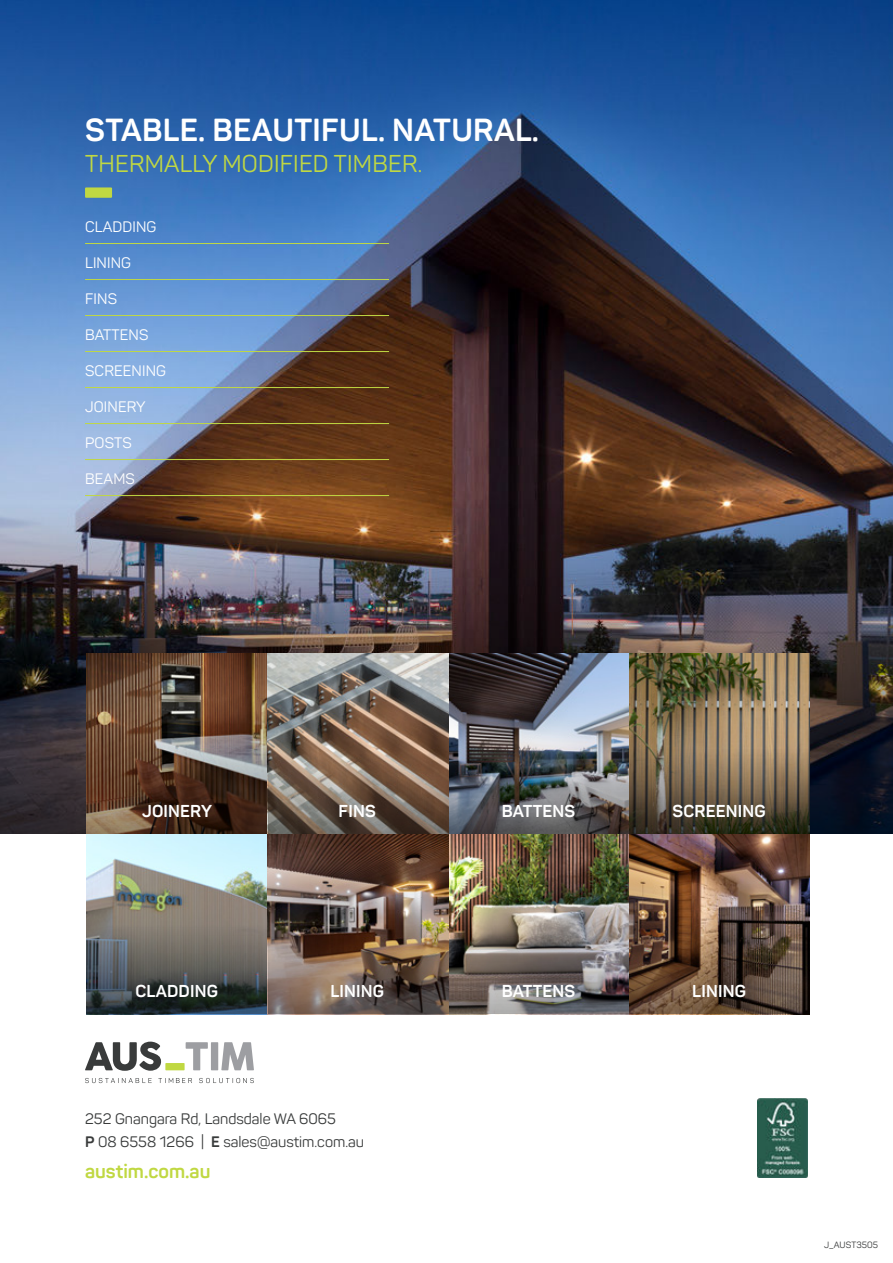
<style>
.page{position:relative;width:893px;height:1263px;background:#fff}
.page>*{position:absolute;margin:0;border:0;box-sizing:border-box;transform-origin:0 0}
.t1{font:700 31.5px "Panton";letter-spacing:.01em;color:#fff}
.t2{font:24px "Panton";letter-spacing:.01em;color:#c0d842}
.t3{font:700 19.5px "Panton";color:#c0d842}
.t4{font:700 16.95px "Panton";letter-spacing:.01em;color:#fff}
.t5{font:15px/22.5px "Panton";color:#393b3b}
.t6{font:15px "Panton";letter-spacing:.01em;color:#fff}
.t7{font:9px "Panton";color:#393b3b}
.s1{font-weight:700}
</style>
<div class="page">
<svg style="left:85px;top:1078px;width:169px;height:5px"></svg>
<svg style="left:85px;top:1041px;width:76px;height:30px"></svg>
<svg style="left:186px;top:1042px;width:68px;height:28px"></svg>
<div style="left:165px;top:1063px;width:20px;height:7px;background:#c0d842"></div>
<img style="left:757px;top:1099px;width:51px;height:79px">
<img style="left:0;top:0;width:893px;height:834px">
<img style="left:629px;top:834px;width:180px;height:180px">
<img style="left:629px;top:653px;width:180px;height:181px">
<img style="left:448px;top:834px;width:181px;height:180px">
<img style="left:448px;top:653px;width:181px;height:181px">
<img style="left:268px;top:834px;width:180px;height:180px">
<svg style="left:268px;top:653px;width:180px;height:181px"></svg>
<svg style="left:86px;top:834px;width:181px;height:180px"></svg>
<img style="left:86px;top:653px;width:181px;height:181px">
<hr style="left:85px;top:243px;width:304px;height:1px;background:#c0d842">
<hr style="left:85px;top:279px;width:304px;height:1px;background:#c0d842">
<hr style="left:85px;top:315px;width:304px;height:1px;background:#c0d842">
<hr style="left:85px;top:351px;width:304px;height:1px;background:#c0d842">
<hr style="left:85px;top:387px;width:304px;height:1px;background:#c0d842">
<hr style="left:85px;top:423px;width:304px;height:1px;background:#c0d842">
<hr style="left:85px;top:459px;width:304px;height:1px;background:#c0d842">
<hr style="left:85px;top:495px;width:304px;height:1px;background:#c0d842">
<div style="left:85px;top:187px;width:27px;height:11px;background:#c0d842"></div>
<h1 class="t1" style="left:85px;top:112px;width:455px">STABLE. BEAUTIFUL. NATURAL.</h1>
<h2 class="t2" style="left:85px;top:152px;width:338px">THERMALLY MODIFIED TIMBER.</h2>
<p class="t6" style="left:85px;top:219px;width:73px">CLADDING</p>
<p class="t6" style="left:85px;top:255px;width:47px">LINING</p>
<p class="t6" style="left:85px;top:291px;width:33px">FINS</p>
<p class="t6" style="left:85px;top:327px;width:65px">BATTENS</p>
<p class="t6" style="left:85px;top:363px;width:82px">SCREENING</p>
<p class="t6" style="left:85px;top:399px;width:62px">JOINERY</p>
<p class="t6" style="left:85px;top:435px;width:48px">POSTS</p>
<p class="t6" style="left:85px;top:471px;width:51px">BEAMS</p>
<p class="t4" style="left:142px;top:801px;width:71px">JOINERY</p>
<p class="t4" style="left:339px;top:801px;width:39px">FINS</p>
<p class="t4" style="left:502px;top:801px;width:75px">BATTENS</p>
<p class="t4" style="left:672px;top:801px;width:95px">SCREENING</p>
<p class="t4" style="left:135px;top:981px;width:84px">CLADDING</p>
<p class="t4" style="left:330px;top:981px;width:55px">LINING</p>
<p class="t4" style="left:502px;top:981px;width:75px">BATTENS</p>
<p class="t4" style="left:692px;top:981px;width:55px">LINING</p>
<p class="t5" style="left:85px;top:1108px;width:281px">252 Gnangara Rd, Landsdale WA 6065<br><span class="s1">P</span> 08 6558 1266 | <span class="s1">E</span> sales@austim.com.au</p>
<h3 class="t3" style="left:85px;top:1160px;width:127px">austim.com.au</h3>
<p class="t7" style="left:824px;top:1240px;width:55px">J_AUST3505</p>
</div>
